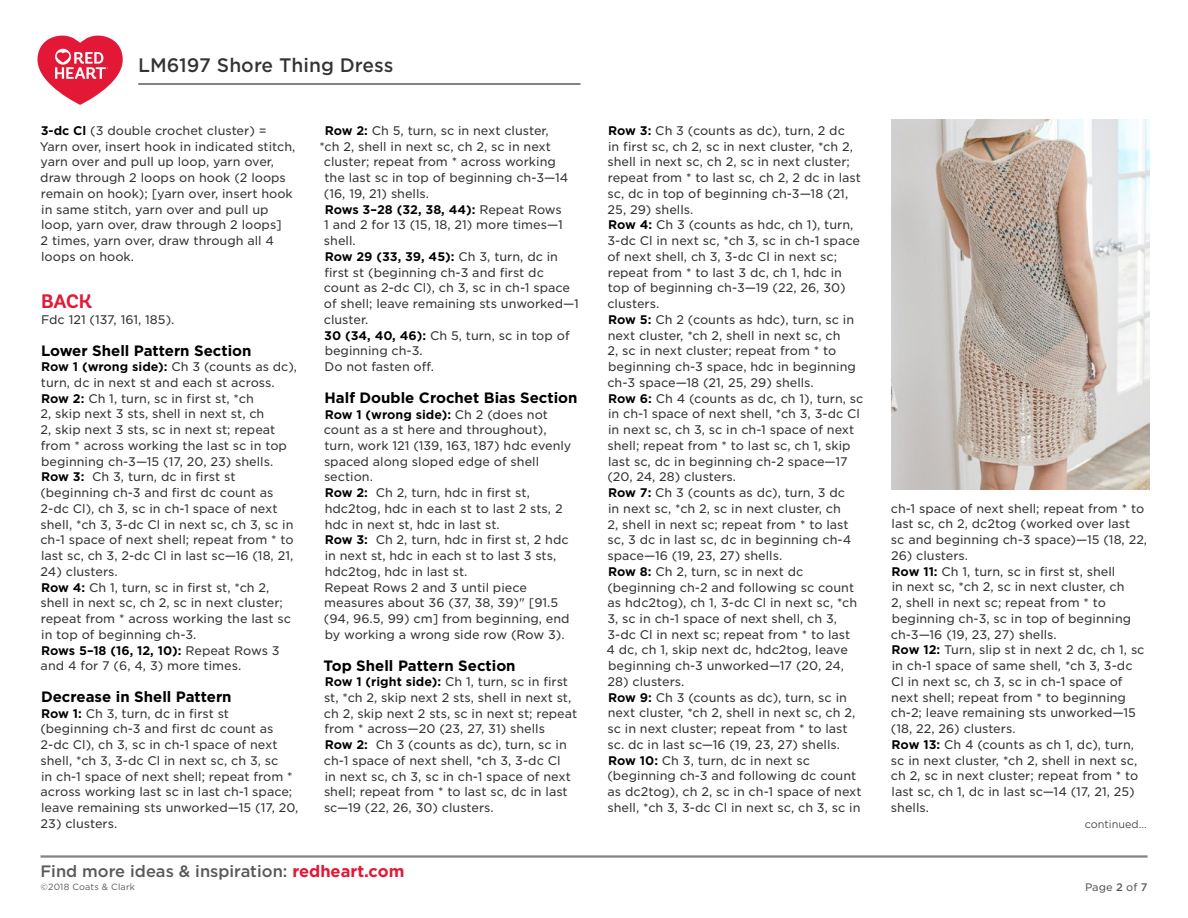
<style>
.page{position:relative;width:1188px;height:918px;background:#fff}
.page>*{position:absolute;margin:0;border:0;box-sizing:border-box;transform-origin:0 0}
.t1{font:700 19.5px "Andes Rounded";color:#e31837}
.t2{font:500 18.75px "Gotham S Sm";color:#333334}
.t3{font:500 16.5px "Gotham";color:#58595b}
.t4{font:700 15px "Gotham";color:#000}
.t5{font:12px/15.8px "Gotham S Sm";color:#333334}
.t6{font:700 12px "Gotham S Sm";color:#000}
.t7{font:300 10.5px "Gotham S Sm";color:#333334}
.t8{font:10.5px "Gotham S Sm";color:#58595b}
.t9{font:9px "Gotham";letter-spacing:.02em;color:#58595b}
.s1{font-weight:700;color:#000}
.s2{font-weight:400;color:#333334}
.s3{font-weight:700;color:#e31837}
.s4{font-weight:500}
</style>
<div class="page">
<hr style="left:40px;top:855px;width:1108px;height:3px;background:#808285">
<hr style="left:138px;top:83px;width:442px;height:2px;background:#58595b">
<svg style="left:38px;top:36px;width:85px;height:69px"></svg>
<img style="left:891px;top:119px;width:258px;height:370px">
<h2 class="t2" style="left:138px;top:52px;width:257px">LM6197 Shore Thing Dress</h2>
<p class="t5" style="left:40px;top:122px;width:257px"><span class="s1">3-dc Cl</span> (3 double crochet cluster) = Yarn over, insert hook in indicated stitch, yarn over and pull up loop, yarn over, draw through 2 loops on hook (2 loops remain on hook); [yarn over, insert hook in same stitch, yarn over and pull up loop, yarn over, draw through 2 loops]<br>2 times, yarn over, draw through all 4 loops on hook.</p>
<h1 class="t1" style="left:41px;top:289px;width:52px">BACK</h1>
<p class="t5" style="left:41px;top:311px;width:135px">Fdc 121 (137, 161, 185).</p>
<p class="t4" style="left:41px;top:340px;width:212px">Lower Shell Pattern Section</p>
<p class="t5" style="left:40px;top:359px;width:258px"><span class="s1">Row 1 (wrong side):</span> Ch 3 (counts as dc), turn, dc in next st and each st across.<br><span class="s1">Row 2:</span> Ch 1, turn, sc in first st, *ch<br>2, skip next 3 sts, shell in next st, ch<br>2, skip next 3 sts, sc in next st; repeat from * across working the last sc in top beginning ch-3—15 (17, 20, 23) shells.<br><span class="s1">Row 3:</span> Ch 3, turn, dc in first st (beginning ch-3 and first dc count as 2-dc Cl), ch 3, sc in ch-1 space of next shell, *ch 3, 3-dc Cl in next sc, ch 3, sc in ch-1 space of next shell; repeat from * to last sc, ch 3, 2-dc Cl in last sc—16 (18, 21,</p>
<p class="t5" style="left:41px;top:563px;width:252px">24) clusters.<br><span class="s1">Row 4:</span> Ch 1, turn, sc in first st, *ch 2, shell in next sc, ch 2, sc in next cluster; repeat from * across working the last sc in top of beginning ch-3.<br><span class="s1">Rows 5–18 (16, 12, 10):</span> Repeat Rows 3 and 4 for 7 (6, 4, 3) more times.</p>
<p class="t4" style="left:41px;top:687px;width:192px">Decrease in Shell Pattern</p>
<p class="t5" style="left:40px;top:705px;width:260px"><span class="s1">Row 1:</span> Ch 3, turn, dc in first st (beginning ch-3 and first dc count as 2-dc Cl), ch 3, sc in ch-1 space of next shell, *ch 3, 3-dc Cl in next sc, ch 3, sc<br>in ch-1 space of next shell; repeat from * across working last sc in last ch-1 space; leave remaining sts unworked—15 (17, 20,</p>
<p class="t5" style="left:41px;top:815px;width:78px">23) clusters.</p>
<p class="t5" style="left:325px;top:122px;width:226px"><span class="s1">Row 2:</span> Ch 5, turn, sc in next cluster,</p>
<p class="t5" style="left:319px;top:138px;width:233px">*ch 2, shell in next sc, ch 2, sc in next</p>
<p class="t5" style="left:324px;top:154px;width:234px">cluster; repeat from * across working</p>
<p class="t5" style="left:324px;top:170px;width:245px">the last sc in top of beginning ch-3—14</p>
<p class="t5" style="left:324px;top:185px;width:107px">(16, 19, 21) shells.</p>
<p class="t6" style="left:325px;top:201px;width:239px">Rows 3–28 (32, 38, 44): <span class="s2">Repeat Rows</span></p>
<p class="t5" style="left:324px;top:217px;width:240px">1 and 2 for 13 (15, 18, 21) more times—1</p>
<p class="t5" style="left:324px;top:233px;width:33px">shell.</p>
<p class="t6" style="left:325px;top:248px;width:235px">Row 29 (33, 39, 45): <span class="s2">Ch 3, turn, dc in</span></p>
<p class="t5" style="left:324px;top:264px;width:221px">first st (beginning ch-3 and first dc</p>
<p class="t5" style="left:324px;top:280px;width:248px">count as 2-dc Cl), ch 3, sc in ch-1 space</p>
<p class="t5" style="left:324px;top:296px;width:256px">of shell; leave remaining sts unworked—1</p>
<p class="t5" style="left:324px;top:311px;width:46px">cluster.</p>
<p class="t5" style="left:324px;top:327px;width:247px"><span class="s1">30 (34, 40, 46):</span> Ch 5, turn, sc in top of</p>
<p class="t5" style="left:325px;top:343px;width:100px">beginning ch-3.</p>
<p class="t5" style="left:325px;top:359px;width:111px">Do not fasten off.</p>
<p class="t4" style="left:325px;top:387px;width:255px">Half Double Crochet Bias Section</p>
<p class="t5" style="left:324px;top:406px;width:249px"><span class="s1">Row 1 (wrong side):</span> Ch 2 (does not count as a st here and throughout), turn, work 121 (139, 163, 187) hdc evenly spaced along sloped edge of shell section.<br><span class="s1">Row 2:</span> Ch 2, turn, hdc in first st, hdc2tog, hdc in each st to last 2 sts, 2 hdc in next st, hdc in last st.<br><span class="s1">Row 3:</span> Ch 2, turn, hdc in first st, 2 hdc in next st, hdc in each st to last 3 sts, hdc2tog, hdc in last st.<br>Repeat Rows 2 and 3 until piece measures about 36 (37, 38, 39)" [91.5 (94, 96.5, 99) cm] from beginning, end by working a wrong side row (Row 3).</p>
<p class="t4" style="left:324px;top:655px;width:194px">Top Shell Pattern Section</p>
<p class="t5" style="left:324px;top:674px;width:255px"><span class="s1">Row 1 (right side):</span> Ch 1, turn, sc in first st, *ch 2, skip next 2 sts, shell in next st, ch 2, skip next 2 sts, sc in next st; repeat from * across—20 (23, 27, 31) shells<br><span class="s1">Row 2:</span> Ch 3 (counts as dc), turn, sc in ch-1 space of next shell, *ch 3, 3-dc Cl<br>in next sc, ch 3, sc in ch-1 space of next shell; repeat from * to last sc, dc in last sc—19 (22, 26, 30) clusters.</p>
<p class="t5" style="left:607px;top:122px;width:258px"><span class="s1">Row 3:</span> Ch 3 (counts as dc), turn, 2 dc<br>in first sc, ch 2, sc in next cluster, *ch 2, shell in next sc, ch 2, sc in next cluster; repeat from * to last sc, ch 2, 2 dc in last sc, dc in top of beginning ch-3—18 (21, 25, 29) shells.<br><span class="s1">Row 4:</span> Ch 3 (counts as hdc, ch 1), turn, 3-dc Cl in next sc, *ch 3, sc in ch-1 space of next shell, ch 3, 3-dc Cl in next sc; repeat from * to last 3 dc, ch 1, hdc in top of beginning ch-3—19 (22, 26, 30) clusters.<br><span class="s1">Row 5:</span> Ch 2 (counts as hdc), turn, sc in next cluster, *ch 2, shell in next sc, ch<br>2, sc in next cluster; repeat from * to beginning ch-3 space, hdc in beginning ch-3 space—18 (21, 25, 29) shells.<br><span class="s1">Row 6:</span> Ch 4 (counts as dc, ch 1), turn, sc in ch-1 space of next shell, *ch 3, 3-dc Cl in next sc, ch 3, sc in ch-1 space of next shell; repeat from * to last sc, ch 1, skip last sc, dc in beginning ch-2 space—17 (20, 24, 28) clusters.<br><span class="s1">Row 7:</span> Ch 3 (counts as dc), turn, 3 dc<br>in next sc, *ch 2, sc in next cluster, ch<br>2, shell in next sc; repeat from * to last sc, 3 dc in last sc, dc in beginning ch-4 space—16 (19, 23, 27) shells.<br><span class="s1">Row 8:</span> Ch 2, turn, sc in next dc (beginning ch-2 and following sc count as hdc2tog), ch 1, 3-dc Cl in next sc, *ch 3, sc in ch-1 space of next shell, ch 3, 3-dc Cl in next sc; repeat from * to last<br>4 dc, ch 1, skip next dc, hdc2tog, leave beginning ch-3 unworked—17 (20, 24,</p>
<p class="t5" style="left:607px;top:673px;width:256px">28) clusters.<br><span class="s1">Row 9:</span> Ch 3 (counts as dc), turn, sc in next cluster, *ch 2, shell in next sc, ch 2, sc in next cluster; repeat from * to last sc. dc in last sc—16 (19, 23, 27) shells.<br><span class="s1">Row 10:</span> Ch 3, turn, dc in next sc (beginning ch-3 and following dc count as dc2tog), ch 2, sc in ch-1 space of next shell, *ch 3, 3-dc Cl in next sc, ch 3, sc in</p>
<p class="t5" style="left:891px;top:500px;width:258px">ch-1 space of next shell; repeat from * to last sc, ch 2, dc2tog (worked over last<br>sc and beginning ch-3 space)—15 (18, 22,</p>
<p class="t5" style="left:891px;top:547px;width:255px">26) clusters.<br><span class="s1">Row 11:</span> Ch 1, turn, sc in first st, shell<br>in next sc, *ch 2, sc in next cluster, ch<br>2, shell in next sc; repeat from * to beginning ch-3, sc in top of beginning ch-3—16 (19, 23, 27) shells.<br><span class="s1">Row 12:</span> Turn, slip st in next 2 dc, ch 1, sc in ch-1 space of same shell, *ch 3, 3-dc Cl in next sc, ch 3, sc in ch-1 space of next shell; repeat from * to beginning ch-2; leave remaining sts unworked—15 (18, 22, 26) clusters.<br><span class="s1">Row 13:</span> Ch 4 (counts as ch 1, dc), turn, sc in next cluster, *ch 2, shell in next sc, ch 2, sc in next cluster; repeat from * to last sc, ch 1, dc in last sc—14 (17, 21, 25) shells.</p>
<p class="t7" style="left:1085px;top:817px;width:63px">continued...</p>
<h3 class="t3" style="left:40px;top:860px;width:365px">Find more ideas &amp; inspiration: <span class="s3">redheart.com</span></h3>
<p class="t9" style="left:40px;top:882px;width:96px">©2018 Coats &amp; Clark</p>
<p class="t8" style="left:1085px;top:880px;width:64px">Page <span class="s4">2</span> of <span class="s4">7</span></p>
</div>
